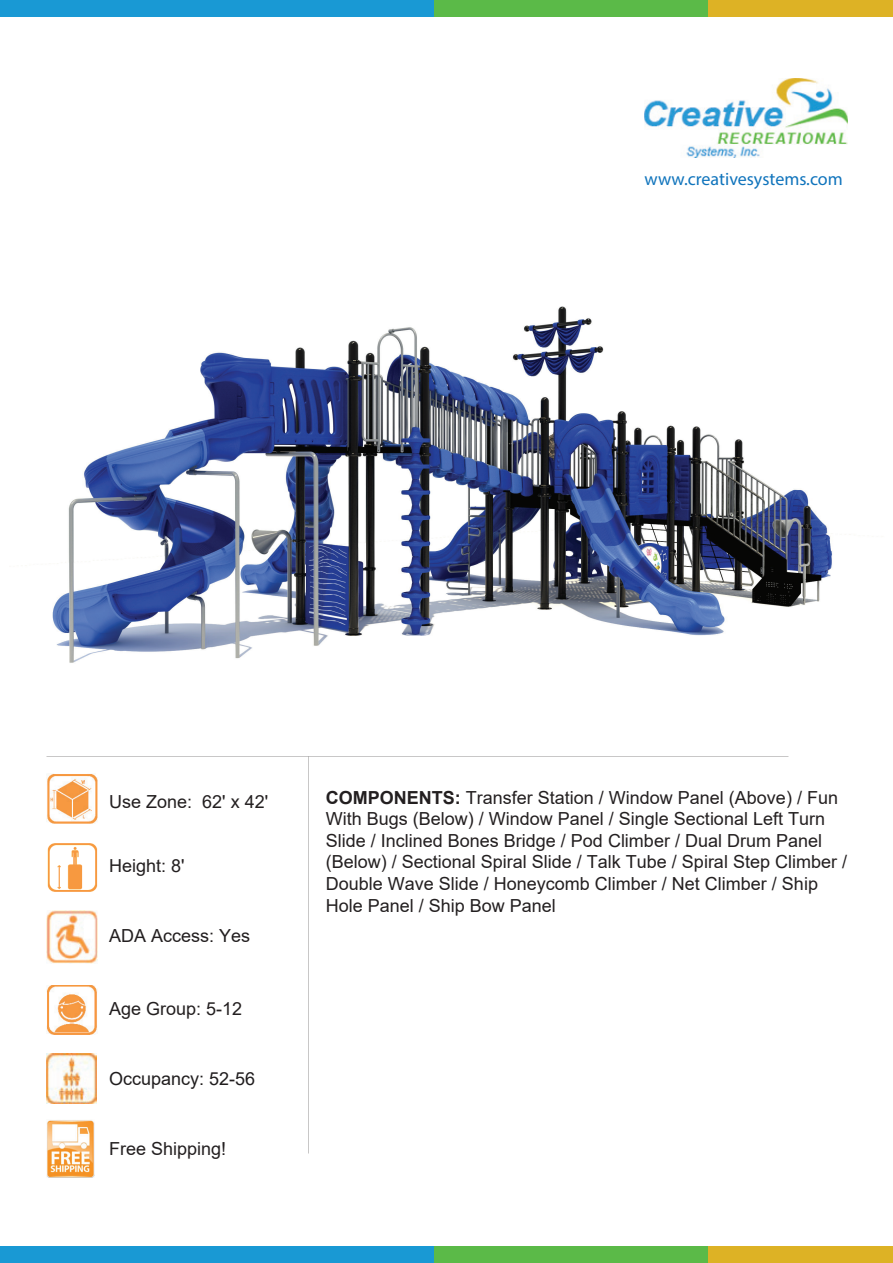
<style>
.page{position:relative;width:893px;height:1263px;background:#fff}
.page>*{position:absolute;margin:0;border:0;box-sizing:border-box;transform-origin:0 0}
.t1{font:18px/21.6px "Arial";color:#231f20}
.t2{font:18px "Myriad Pro";color:#1074bc}
.t3{font:18px "Arial";color:#201d1e}
.s1{font-weight:700}
</style>
<div class="page">
<img style="left:47px;top:911px;width:51px;height:52px">
<img style="left:645px;top:78px;width:203px;height:80px">
<div style="left:0;top:0;width:434px;height:16px;background:#1999d4"></div>
<div style="left:577px;top:0;width:316px;height:16px;background:#ddb225"></div>
<div style="left:434px;top:0;width:273px;height:16px;background:#5bba48"></div>
<div style="left:0;top:1246px;width:434px;height:17px;background:#1999d4"></div>
<div style="left:577px;top:1246px;width:316px;height:17px;background:#ddb225"></div>
<div style="left:434px;top:1246px;width:273px;height:17px;background:#5bba48"></div>
<img style="left:47px;top:985px;width:50px;height:50px">
<img style="left:47px;top:774px;width:51px;height:50px">
<img style="left:47px;top:1120px;width:48px;height:57px">
<img style="left:47px;top:1054px;width:50px;height:49px">
<img style="left:47px;top:843px;width:51px;height:49px">
<img style="left:52px;top:306px;width:780px;height:357px">
<p class="t2" style="left:645px;top:167px;width:200px">www.creativesystems.com</p>
<p class="t1" style="left:109px;top:791px;width:160px">Use Zone: 62' x 42'</p>
<p class="t1" style="left:109px;top:855px;width:77px">Height: 8'</p>
<p class="t1" style="left:109px;top:924px;width:143px">ADA Access: Yes</p>
<p class="t1" style="left:109px;top:997px;width:135px">Age Group: 5-12</p>
<p class="t3" style="left:109px;top:1066px;width:148px">Occupancy: 52-56</p>
<p class="t1" style="left:109px;top:1138px;width:119px">Free Shipping!</p>
<p class="t1" style="left:326px;top:786px;width:523px"><span class="s1">COMPONENTS:</span> Transfer Station / Window Panel (Above) / Fun With Bugs (Below) / Window Panel / Single Sectional Left Turn Slide / Inclined Bones Bridge / Pod Climber / Dual Drum Panel (Below) / Sectional Spiral Slide / Talk Tube / Spiral Step Climber / Double Wave Slide / Honeycomb Climber / Net Climber / Ship Hole Panel / Ship Bow Panel</p>
</div>
